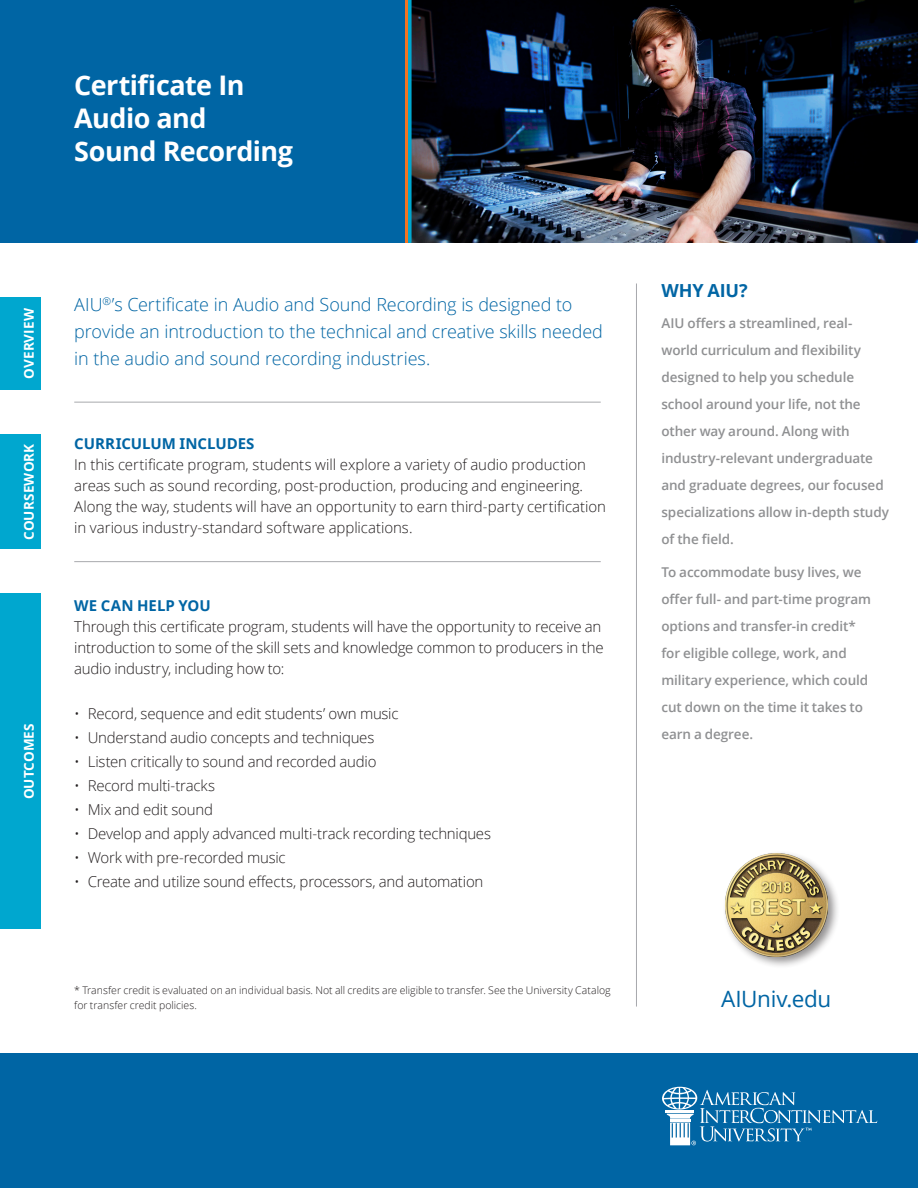
<style>
.page{position:relative;width:918px;height:1188px;background:#fff}
.page>*{position:absolute;margin:0;border:0;box-sizing:border-box;transform-origin:0 0}
.t1{font:700 27px "Open Sans";letter-spacing:-.02em;color:#fff}
.Plain_Text{font:22.5px "Open Sans";letter-spacing:-.015em;color:#0065a4}
.t2{font:300 18px/27px "Open Sans";letter-spacing:-.005em;color:#0065a4}
.t3{font:700 18px "Open Sans";letter-spacing:-.005em;color:#0065a4}
.Plain_Text-2{font:300 15px/21px "Open Sans";letter-spacing:-.01em;color:#231f20}
.Plain_Text-3{font:700 15px "Open Sans";color:#0065a4}
.Plain_Text-4{font:600 13.5px/27px "Open Sans";letter-spacing:-.01em;color:#8f9092}
.t4{font:700 13.5px "Open Sans";letter-spacing:.005em;color:#fff}
.t5{font:300 10.5px/15px "Open Sans";color:#231f20}
</style>
<div class="page">
<div style="left:0;top:1053px;width:918px;height:135px;background:#0065a4"></div>
<div style="left:0;top:0;width:405px;height:243px;background:#0065a4"></div>
<img style="left:411px;top:0;width:507px;height:243px">
<svg style="left:405px;top:0;width:6px;height:243px"></svg>
<svg style="left:662px;top:1087px;width:215px;height:58px"></svg>
<div style="left:0;top:297px;width:40px;height:93px;background:#00a7cf"></div>
<div style="left:0;top:434px;width:40px;height:115px;background:#00a7cf"></div>
<div style="left:0;top:594px;width:40px;height:335px;background:#00a7cf"></div>
<hr style="left:636px;top:284px;width:1px;height:723px;background:#a8a9ad">
<div style="left:722px;top:851px;width:118px;height:118px;background:#231f20;opacity:.5"></div>
<img style="left:725px;top:854px;width:102px;height:102px">
<hr style="left:74px;top:402px;width:527px;height:1px;background:#a8a9ad">
<hr style="left:74px;top:561px;width:527px;height:1px;background:#a8a9ad">
<p class="t1" style="left:74px;top:66px;width:172px">Certificate In</p>
<p class="t1" style="left:74px;top:99px;width:134px">Audio and</p>
<p class="t1" style="left:74px;top:132px;width:220px">Sound Recording</p>
<p class="t4" style="left:19px;top:379px;width:72px;rotate:-90deg">OVERVIEW</p>
<p class="t4" style="left:19px;top:540px;width:98px;rotate:-90deg">COURSEWORK</p>
<p class="t4" style="left:19px;top:799px;width:78px;rotate:-90deg">OUTCOMES</p>
<p class="t2" style="left:74px;top:290px;width:530px">AIU<sup>®</sup>’s Certificate in Audio and Sound Recording is designed to provide an introduction to the technical and creative skills needed in the audio and sound recording industries.</p>
<p class="Plain_Text-3" style="left:74px;top:433px;width:182px">CURRICULUM INCLUDES</p>
<p class="Plain_Text-2" style="left:74px;top:453px;width:533px">In this certificate program, students will explore a variety of audio production areas such as sound recording, post-production, producing and engineering.<br>Along the way, students will have an opportunity to earn third-party certification in various industry-standard software applications.</p>
<p class="Plain_Text-3" style="left:74px;top:595px;width:138px">WE CAN HELP YOU</p>
<p class="Plain_Text-2" style="left:74px;top:615px;width:531px">Through this certificate program, students will have the opportunity to receive an introduction to some of the skill sets and knowledge common to producers in the audio industry, including how to:</p>
<p class="Plain_Text-2" style="left:74px;top:702px;width:326px">• Record, sequence and edit students’ own music</p>
<p class="Plain_Text-2" style="left:74px;top:726px;width:302px">• Understand audio concepts and techniques</p>
<p class="Plain_Text-2" style="left:74px;top:750px;width:304px">• Listen critically to sound and recorded audio</p>
<p class="Plain_Text-2" style="left:74px;top:774px;width:142px">• Record multi-tracks</p>
<p class="Plain_Text-2" style="left:74px;top:798px;width:140px">• Mix and edit sound</p>
<p class="Plain_Text-2" style="left:74px;top:822px;width:418px">• Develop and apply advanced multi-track recording techniques</p>
<p class="Plain_Text-2" style="left:74px;top:846px;width:213px">• Work with pre-recorded music</p>
<p class="Plain_Text-2" style="left:74px;top:870px;width:411px">• Create and utilize sound effects, processors, and automation</p>
<p class="t5" style="left:74px;top:983px;width:538px">* Transfer credit is evaluated on an individual basis. Not all credits are eligible to transfer. See the University Catalog for transfer credit policies.</p>
<p class="t3" style="left:662px;top:278px;width:88px">WHY AIU?</p>
<p class="Plain_Text-4" style="left:662px;top:309px;width:229px">AIU offers a streamlined, real&shy;world curriculum and flexibility designed to help you schedule school around your life, not the other way around. Along with industry-relevant undergraduate and graduate degrees, our focused specializations allow in-depth study of the field.</p>
<p class="Plain_Text-4" style="left:662px;top:559px;width:211px">To accommodate busy lives, we offer full- and part-time program options and transfer-in credit* for eligible college, work, and military experience, which could cut down on the time it takes to earn a degree.</p>
<p class="Plain_Text" style="left:721px;top:984px;width:112px">AIUniv.edu</p>
</div>
